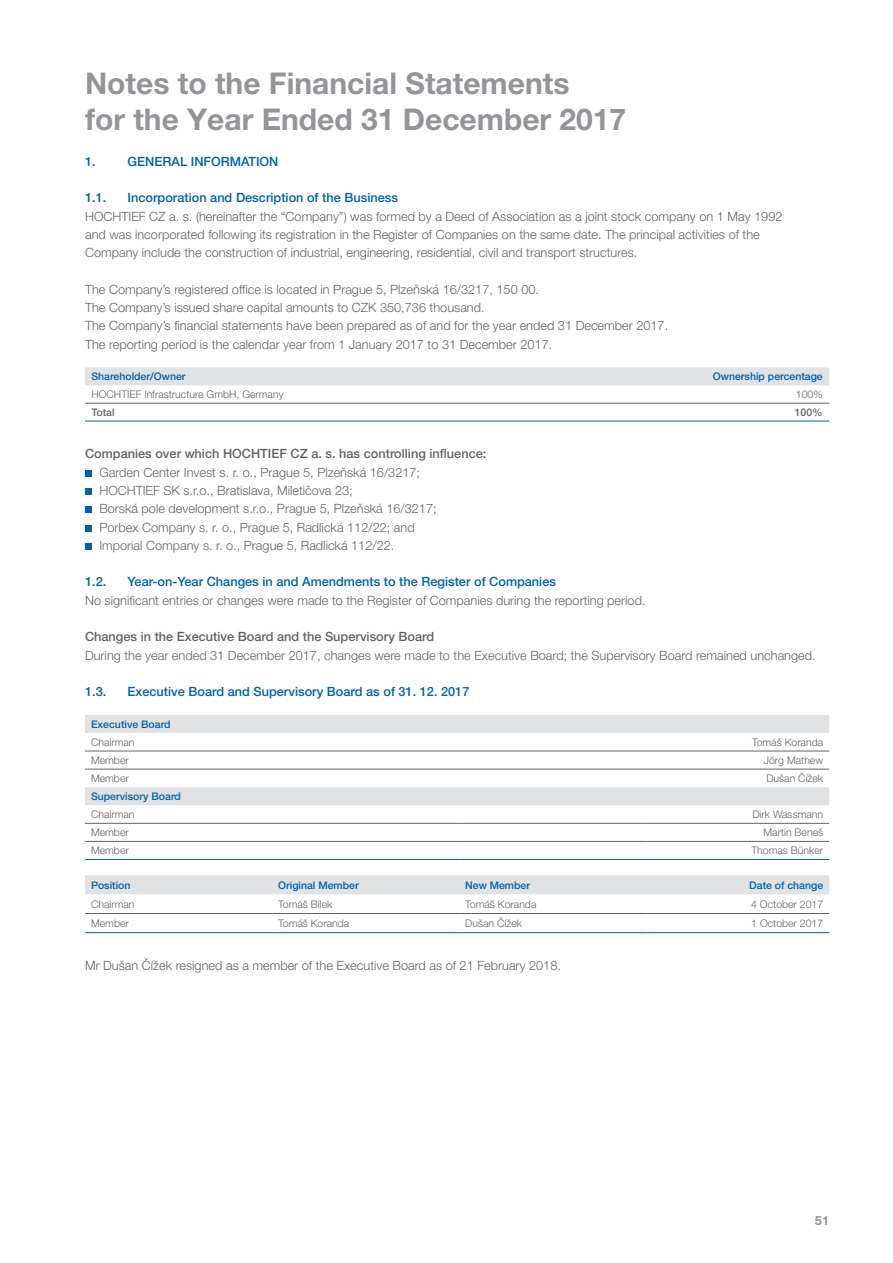
<style>
.page{position:relative;width:893px;height:1263px;background:#fff}
.page>*{position:absolute;margin:0;border:0;box-sizing:border-box;transform-origin:0 0}
.t1{font:700 30px/36px "Helvetica Neue LT Pro";color:#939598}
.t2{font:300 12.75px/18.3px "Helvetica Neue LT Pro";color:#636366}
.t3{font:500 12.75px "Helvetica Neue LT Pro";color:#0161aa}
.t4{font:500 12.75px "Helvetica Neue LT Pro";color:#636366}
.t5{font:700 12.75px "Helvetica Neue LT Pro";color:#939598}
.t6{font:300 10.5px "Helvetica Neue LT Pro";color:#636366}
.t7{font:500 10.5px "Helvetica Neue LT Pro";color:#0161aa}
.t8{font:500 10.5px "Helvetica Neue LT Pro";color:#636366}
</style>
<div class="page">
<div style="left:85px;top:367px;width:744px;height:18px;background:#e1e2e4"></div>
<hr style="left:85px;top:421px;width:570px;height:1px;background:#0161aa">
<hr style="left:655px;top:421px;width:174px;height:1px;background:#0161aa">
<hr style="left:85px;top:403px;width:570px;height:1px;background:#636366">
<hr style="left:655px;top:403px;width:174px;height:1px;background:#636366">
<div style="left:85px;top:470px;width:7px;height:7px;background:#0161aa"></div>
<div style="left:85px;top:488px;width:7px;height:7px;background:#0161aa"></div>
<div style="left:85px;top:506px;width:7px;height:7px;background:#0161aa"></div>
<div style="left:85px;top:525px;width:7px;height:6px;background:#0161aa"></div>
<div style="left:85px;top:543px;width:7px;height:7px;background:#0161aa"></div>
<svg style="left:85px;top:715px;width:744px;height:90px"></svg>
<hr style="left:85px;top:751px;width:374px;height:1px;background:#636366">
<hr style="left:459px;top:751px;width:187px;height:1px;background:#636366">
<hr style="left:646px;top:751px;width:183px;height:1px;background:#636366">
<hr style="left:85px;top:769px;width:374px;height:1px;background:#636366">
<hr style="left:459px;top:769px;width:187px;height:1px;background:#636366">
<hr style="left:646px;top:769px;width:183px;height:1px;background:#636366">
<hr style="left:85px;top:823px;width:374px;height:1px;background:#636366">
<hr style="left:459px;top:823px;width:187px;height:1px;background:#636366">
<hr style="left:646px;top:823px;width:183px;height:1px;background:#636366">
<hr style="left:85px;top:841px;width:374px;height:1px;background:#636366">
<hr style="left:459px;top:841px;width:187px;height:1px;background:#636366">
<hr style="left:646px;top:841px;width:183px;height:1px;background:#636366">
<hr style="left:85px;top:859px;width:374px;height:1px;background:#0161aa">
<hr style="left:459px;top:859px;width:187px;height:1px;background:#0161aa">
<hr style="left:646px;top:859px;width:183px;height:1px;background:#0161aa">
<div style="left:85px;top:875px;width:744px;height:19px;background:#e1e2e4"></div>
<hr style="left:85px;top:932px;width:187px;height:1px;background:#0161aa">
<hr style="left:272px;top:932px;width:187px;height:1px;background:#0161aa">
<hr style="left:459px;top:932px;width:187px;height:1px;background:#0161aa">
<hr style="left:646px;top:932px;width:183px;height:1px;background:#0161aa">
<hr style="left:85px;top:913px;width:187px;height:1px;background:#636366">
<hr style="left:272px;top:913px;width:187px;height:1px;background:#636366">
<hr style="left:459px;top:913px;width:187px;height:1px;background:#636366">
<hr style="left:646px;top:913px;width:183px;height:1px;background:#636366">
<h1 class="t1" style="left:85px;top:64px;width:543px">Notes to the Financial Statements<br>for the Year Ended 31 December 2017</h1>
<p class="t3" style="left:85px;top:154px;width:12px">1.</p>
<p class="t3" style="left:128px;top:154px;width:152px">GENERAL INFORMATION</p>
<p class="t3" style="left:85px;top:190px;width:23px">1.1.</p>
<p class="t3" style="left:128px;top:190px;width:272px">Incorporation and Description of the Business</p>
<p class="t2" style="left:85px;top:207px;width:699px">HOCHTIEF CZ a. s. (hereinafter the “Company”) was formed by a Deed of Association as a joint stock company on 1 May 1992 and was incorporated following its registration in the Register of Companies on the same date. The principal activities of the<br>Company include the construction of industrial, engineering, residential, civil and transport structures.</p>
<p class="t2" style="left:85px;top:280px;width:585px">The Company’s registered office is located in Prague 5, Plzeňská 16/3217, 150 00.<br>The Company’s issued share capital amounts to CZK 350,736 thousand.<br>The Company’s financial statements have been prepared as of and for the year ended 31 December 2017.<br>The reporting period is the calendar year from 1 January 2017 to 31 December 2017.</p>
<p class="t7" style="left:91px;top:370px;width:96px">Shareholder/Owner</p>
<p class="t7" style="left:713px;top:370px;width:111px">Ownership percentage</p>
<p class="t6" style="left:91px;top:388px;width:194px">HOCHTIEF Infrastructure GmbH, Germany</p>
<p class="t6" style="left:796px;top:388px;width:28px">100%</p>
<p class="t8" style="left:91px;top:406px;width:25px">Total</p>
<p class="t8" style="left:795px;top:406px;width:30px">100%</p>
<p class="t4" style="left:85px;top:446px;width:403px">Companies over which HOCHTIEF CZ a. s. has controlling influence:</p>
<p class="t2" style="left:99px;top:463px;width:339px">Garden Center Invest s. r. o., Prague 5, Plzeňská 16/3217; HOCHTIEF SK s.r.o., Bratislava, Miletičova 23;<br>Borská pole development s.r.o., Prague 5, Plzeňská 16/3217; Porbex Company s. r. o., Prague 5, Radlická 112/22; and Imporial Company s. r. o., Prague 5, Radlická 112/22.</p>
<p class="t3" style="left:85px;top:574px;width:23px">1.2.</p>
<p class="t3" style="left:128px;top:574px;width:430px">Year-on-Year Changes in and Amendments to the Register of Companies</p>
<p class="t2" style="left:85px;top:591px;width:562px">No significant entries or changes were made to the Register of Companies during the reporting period.</p>
<p class="t4" style="left:85px;top:629px;width:351px">Changes in the Executive Board and the Supervisory Board</p>
<p class="t2" style="left:85px;top:646px;width:732px">During the year ended 31 December 2017, changes were made to the Executive Board; the Supervisory Board remained unchanged.</p>
<p class="t3" style="left:85px;top:684px;width:23px">1.3.</p>
<p class="t3" style="left:128px;top:684px;width:343px">Executive Board and Supervisory Board as of 31. 12. 2017</p>
<p class="t7" style="left:91px;top:718px;width:81px">Executive Board</p>
<p class="t6" style="left:91px;top:735px;width:45px">Chairman</p>
<p class="t6" style="left:752px;top:735px;width:73px">Tomáš Koranda</p>
<p class="t6" style="left:91px;top:754px;width:39px">Member</p>
<p class="t6" style="left:764px;top:754px;width:61px">Jörg Mathew</p>
<p class="t6" style="left:91px;top:772px;width:39px">Member</p>
<p class="t6" style="left:766px;top:772px;width:58px">Dušan Čížek</p>
<p class="t7" style="left:91px;top:790px;width:91px">Supervisory Board</p>
<p class="t6" style="left:91px;top:808px;width:45px">Chairman</p>
<p class="t6" style="left:752px;top:808px;width:72px">Dirk Wassmann</p>
<p class="t6" style="left:91px;top:826px;width:39px">Member</p>
<p class="t6" style="left:763px;top:826px;width:61px">Martin Beneš</p>
<p class="t6" style="left:91px;top:844px;width:39px">Member</p>
<p class="t6" style="left:751px;top:844px;width:73px">Thomas Bünker</p>
<p class="t7" style="left:91px;top:878px;width:41px">Position</p>
<p class="t7" style="left:278px;top:878px;width:82px">Original Member</p>
<p class="t7" style="left:465px;top:878px;width:66px">New Member</p>
<p class="t7" style="left:749px;top:878px;width:75px">Date of change</p>
<p class="t6" style="left:91px;top:897px;width:45px">Chairman</p>
<p class="t6" style="left:278px;top:897px;width:56px">Tomáš Bílek</p>
<p class="t6" style="left:465px;top:897px;width:73px">Tomáš Koranda</p>
<p class="t6" style="left:751px;top:897px;width:73px">4 October 2017</p>
<p class="t6" style="left:91px;top:917px;width:39px">Member</p>
<p class="t6" style="left:278px;top:917px;width:73px">Tomáš Koranda</p>
<p class="t6" style="left:465px;top:917px;width:58px">Dušan Čížek</p>
<p class="t6" style="left:751px;top:917px;width:73px">1 October 2017</p>
<p class="t2" style="left:85px;top:956px;width:477px">Mr Dušan Čížek resigned as a member of the Executive Board as of 21 February 2018.</p>
<p class="t5" style="left:815px;top:1212px;width:16px">51</p>
</div>
